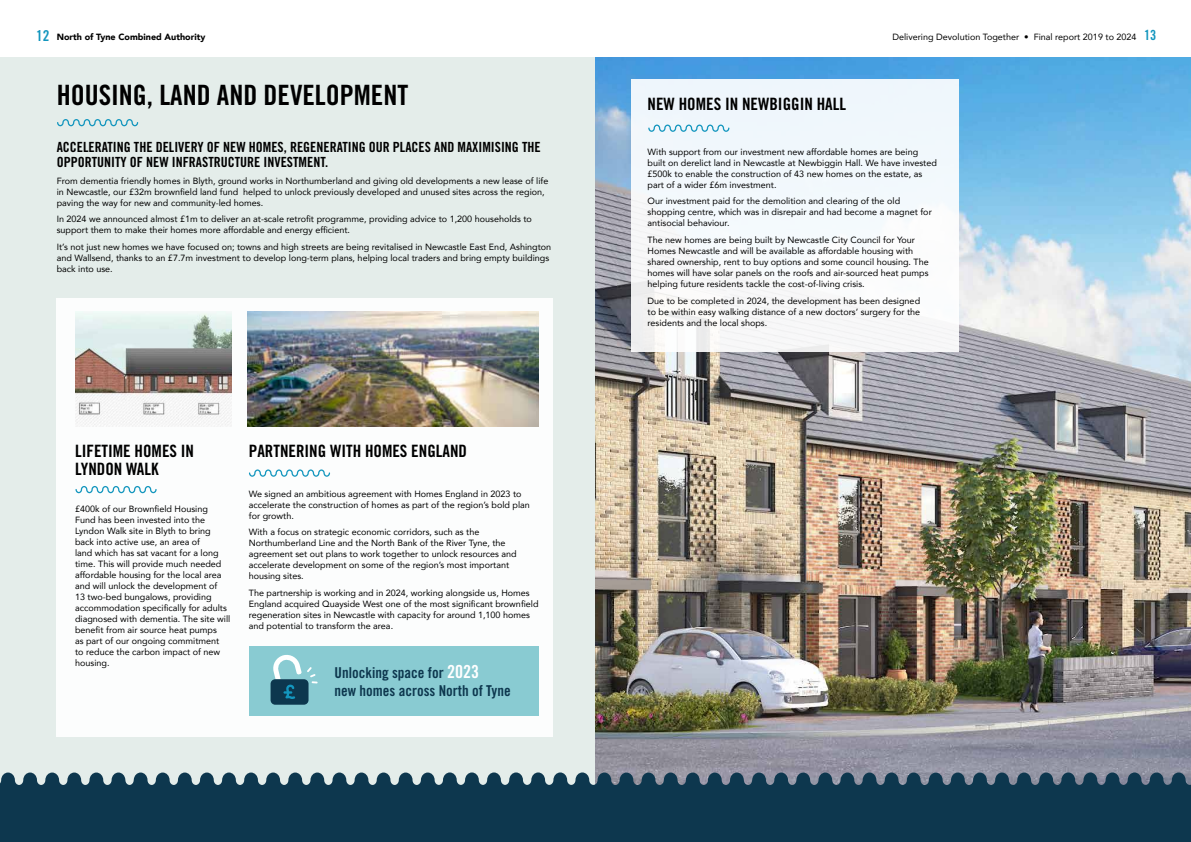
<style>
.page{position:relative;width:1191px;height:842px;background:#fff}
.page>*{position:absolute;margin:0;border:0;box-sizing:border-box;transform-origin:0 0}
.t1{font:28px "Trade Gothic LT Std Bd Cn 20";color:#000}
.t2{font:17px/18px "Trade Gothic LT Std Bd Cn 20";color:#000}
.t3{font:15px/18px "Trade Gothic LT Std Bd Cn 20";color:#0d374e}
.t4{font:14px/15px "Trade Gothic LT Std Bd Cn 20";color:#000}
.t5{font:9px/11px "Avenir";color:#000}
.t6{font:900 9px "Avenir";color:#000}
.s1{font-family:"Trade Gothic LT Std Bd Cn 20";font-weight:400;font-size:15px;color:#1396be}
.s2{font-family:"Trade Gothic LT Std Bd Cn 20";font-size:14px;color:#1396be}
.s3{font-size:18px;color:#fff}
</style>
<div class="page">
<div style="left:0;top:57px;width:596px;height:742px;background:#e4edea"></div>
<div style="left:57px;top:298px;width:496px;height:439px;background:#fff"></div>
<img style="left:595px;top:57px;width:596px;height:715px">
<div style="left:631px;top:79px;width:327px;height:272px;background:#f3f8fc"></div>
<svg style="left:75px;top:486px;width:82px;height:7px"></svg>
<svg style="left:648px;top:125px;width:81px;height:7px"></svg>
<svg style="left:0;top:772px;width:1191px;height:70px;fill:#0d374e"></svg>
<svg style="left:57px;top:119px;width:81px;height:7px"></svg>
<svg style="left:249px;top:469px;width:81px;height:8px"></svg>
<img style="left:75px;top:312px;width:156px;height:115px">
<img style="left:247px;top:312px;width:291px;height:115px">
<div style="left:249px;top:646px;width:290px;height:70px;background:#89cbd2"></div>
<div style="left:270px;top:679px;width:38px;height:26px;background:#0d374e;border-radius:5px"></div>
<svg style="left:272px;top:655px;width:46px;height:44px"></svg>
<p class="t6" style="left:36px;top:30px;width:171px"><span class="s1">12</span> North of Tyne Combined Authority</p>
<p class="t5" style="left:892px;top:32px;width:265px">Delivering Devolution Together • Final report 2019 to 2024 <span class="s2">13</span></p>
<h1 class="t1" style="left:57px;top:78px;width:353px">HOUSING, LAND AND DEVELOPMENT</h1>
<h3 class="t4" style="left:57px;top:139px;width:485px">ACCELERATING THE DELIVERY OF NEW HOMES, REGENERATING OUR PLACES AND MAXIMISING THE<br>OPPORTUNITY OF NEW INFRASTRUCTURE INVESTMENT.</h3>
<p class="t5" style="left:57px;top:175px;width:493px">From dementia friendly homes in Blyth, ground works in Northumberland and giving old developments a new lease of life in Newcastle, our £32m brownfield land fund helped to unlock previously developed and unused sites across the region, paving the way for new and community-led homes.</p>
<p class="t5" style="left:57px;top:213px;width:477px">In 2024 we announced almost £1m to deliver an at-scale retrofit programme, providing advice to 1,200 households to support them to make their homes more affordable and energy efficient.</p>
<p class="t5" style="left:57px;top:241px;width:496px">It’s not just new homes we have focused on; towns and high streets are being revitalised in Newcastle East End, Ashington and Wallsend, thanks to an £7.7m investment to develop long-term plans, helping local traders and bring empty buildings back into use.</p>
<h2 class="t2" style="left:75px;top:442px;width:120px">LIFETIME HOMES IN<br>LYNDON WALK</h2>
<p class="t5" style="left:75px;top:503px;width:157px">£400k of our Brownfield Housing<br>Fund has been invested into the<br>Lyndon Walk site in Blyth to bring back into active use, an area of<br>land which has sat vacant for a long time. This will provide much needed affordable housing for the local area and will unlock the development of<br>13 two-bed bungalows, providing accommodation specifically for adults diagnosed with dementia. The site will benefit from air source heat pumps<br>as part of our ongoing commitment<br>to reduce the carbon impact of new housing.</p>
<h2 class="t2" style="left:249px;top:442px;width:220px">PARTNERING WITH HOMES ENGLAND</h2>
<p class="t5" style="left:249px;top:488px;width:283px">We signed an ambitious agreement with Homes England in 2023 to accelerate the construction of homes as part of the region’s bold plan for growth.</p>
<p class="t5" style="left:249px;top:526px;width:269px">With a focus on strategic economic corridors, such as the Northumberland Line and the North Bank of the River Tyne, the agreement set out plans to work together to unlock resources and accelerate development on some of the region’s most important housing sites.</p>
<p class="t5" style="left:249px;top:587px;width:291px">The partnership is working and in 2024, working alongside us, Homes England acquired Quayside West one of the most significant brownfield regeneration sites in Newcastle with capacity for around 1,100 homes and potential to transform the area.</p>
<h3 class="t3" style="left:334px;top:663px;width:178px">Unlocking space for <span class="s3">2023<br></span>new homes across North of Tyne</h3>
<h2 class="t2" style="left:647px;top:95px;width:200px">NEW HOMES IN NEWBIGGIN HALL</h2>
<p class="t5" style="left:647px;top:146px;width:291px">With support from our investment new affordable homes are being built on derelict land in Newcastle at Newbiggin Hall. We have invested £500k to enable the construction of 43 new homes on the estate, as part of a wider £6m investment.</p>
<p class="t5" style="left:647px;top:195px;width:286px">Our investment paid for the demolition and clearing of the old shopping centre, which was in disrepair and had become a magnet for antisocial behaviour.</p>
<p class="t5" style="left:647px;top:234px;width:283px">The new homes are being built by Newcastle City Council for Your Homes Newcastle and will be available as affordable housing with shared ownership, rent to buy options and some council housing. The homes will have solar panels on the roofs and air-sourced heat pumps helping future residents tackle the cost-of-living crisis.</p>
<p class="t5" style="left:647px;top:295px;width:274px;text-align:justify">Due to be completed in 2024, the development has been designed to be within easy walking distance of a new doctors’ surgery for the residents and the local shops.</p>
</div>
